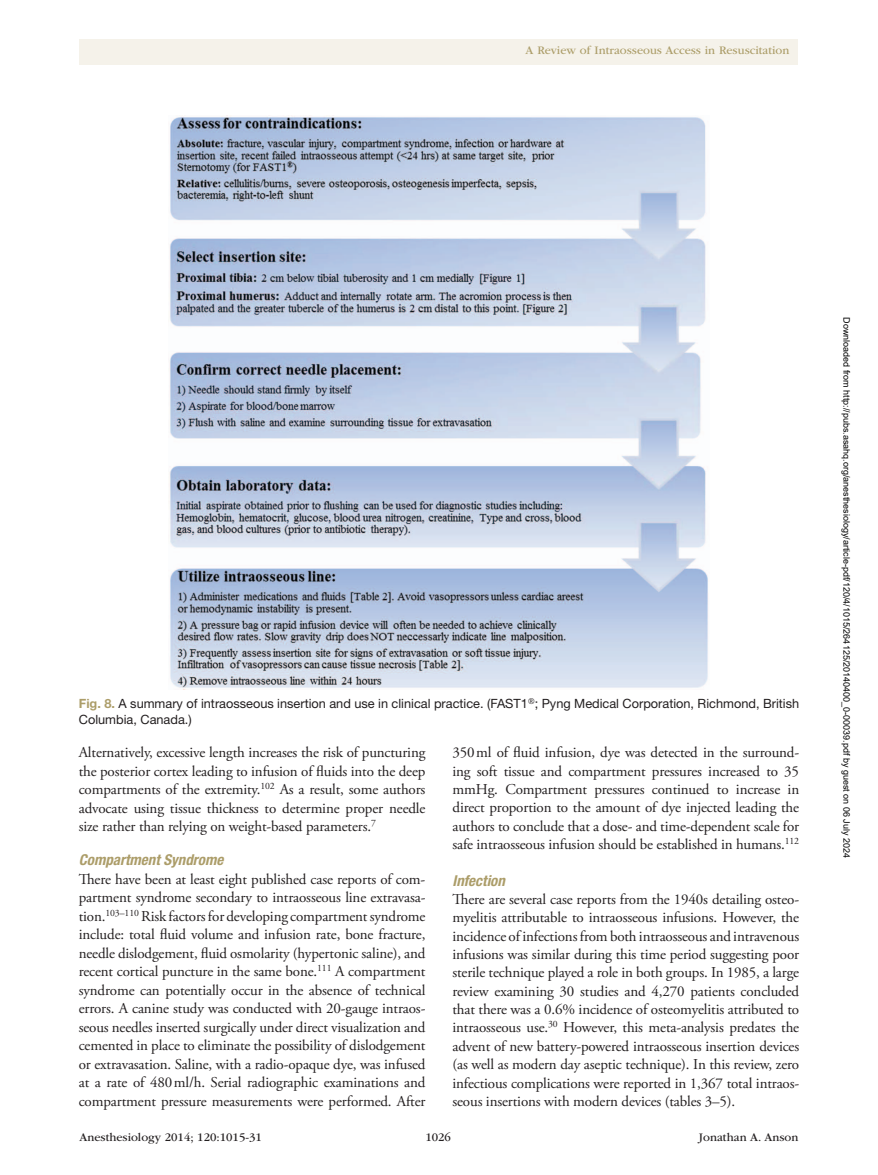
<style>
.page{position:relative;width:878px;height:1175px;background:#fff}
.page>*{position:absolute;margin:0;border:0;box-sizing:border-box;transform-origin:0 0}
.t1{font:15px/18.6px "Adobe Garamond Pro";letter-spacing:-.01em;color:#231f20;text-align:justify}
.t2{font:italic 700 condensed 15px "Helvetica Neue LT Std";color:#ac9d69}
.t3{font:12.75px/15.8px "Helvetica Neue LT Std";color:#231f20}
.t4{font:12px "ITC Garamond Std";color:#231f20}
.t5{font:12px "ITC Garamond Std";color:#ac9d69}
.t6{font:9px "Arial";color:#000}
.s1{font-weight:700;color:#ac9d69}
</style>
<div class="page">
<div style="left:79px;top:39px;width:718px;height:25px;background:#f5f2ea"></div>
<img style="left:169px;top:116px;width:539px;height:573px">
<p class="t5" style="left:525px;top:44px;width:265px">A Review of Intraosseous Access in Resuscitation</p>
<p class="t3" style="left:79px;top:695px;width:721px"><span class="s1">Fig. 8.</span> A summary of intraosseous insertion and use in clinical practice. (FAST1<sup>®</sup>; Pyng Medical Corporation, Richmond, British<br>Columbia, Canada.)</p>
<p class="t1" style="left:79px;top:743px;width:348px">Alternatively, excessive length increases the risk of puncturing the posterior cortex leading to infusion of fluids into the deep compartments of the extremity.<sup>102</sup> As a result, some authors advocate using tissue thickness to determine proper needle size rather than relying on weight-based parameters.<sup>7</sup></p>
<p class="t2" style="left:79px;top:850px;width:146px">Compartment Syndrome</p>
<p class="t1" style="left:79px;top:870px;width:348px">There have been at least eight published case reports of com&shy;partment syndrome secondary to intraosseous line extravasa&shy;tion.<sup>103–110</sup> Risk factors for developing compartment syndrome include: total fluid volume and infusion rate, bone fracture, needle dislodgement, fluid osmolarity (hypertonic saline), and recent cortical puncture in the same bone.<sup>111</sup> A compartment syndrome can potentially occur in the absence of technical errors. A canine study was conducted with 20-gauge intraos&shy;seous needles inserted surgically under direct visualization and cemented in place to eliminate the possibility of dislodgement or extravasation. Saline, with a radio-opaque dye, was infused at a rate of 480ml/h. Serial radiographic examinations and compartment pressure measurements were performed. After</p>
<p class="t1" style="left:452px;top:744px;width:348px">350ml of fluid infusion, dye was detected in the surround&shy;ing soft tissue and compartment pressures increased to 35 mmHg. Compartment pressures continued to increase in direct proportion to the amount of dye injected leading the authors to conclude that a dose- and time-dependent scale for safe intraosseous infusion should be established in humans.<sup>112</sup></p>
<p class="t2" style="left:452px;top:871px;width:54px">Infection</p>
<p class="t1" style="left:452px;top:890px;width:348px">There are several case reports from the 1940s detailing osteo&shy;myelitis attributable to intraosseous infusions. However, the incidence of infections from both intraosseous and intravenous infusions was similar during this time period suggesting poor sterile technique played a role in both groups. In 1985, a large review examining 30 studies and 4,270 patients concluded that there was a 0.6% incidence of osteomyelitis attributed to intraosseous use.<sup>30</sup> However, this meta-analysis predates the advent of new battery-powered intraosseous insertion devices (as well as modern day aseptic technique). In this review, zero infectious complications were reported in 1,367 total intraos&shy;seous insertions with modern devices (tables 3–5).</p>
<p class="t4" style="left:80px;top:1130px;width:184px">Anesthesiology 2014; 120:1015-31</p>
<p class="t4" style="left:425px;top:1130px;width:27px">1026</p>
<p class="t4" style="left:699px;top:1130px;width:101px">Jonathan A. Anson</p>
<p class="t6" style="left:850px;top:317px;width:542px;rotate:90deg">Downloaded from http://pubs.asahq.org/anesthesiology/article-pdf/120/4/1015/264125/20140400_0-00039.pdf by guest on 06 July 2024</p>
</div>
